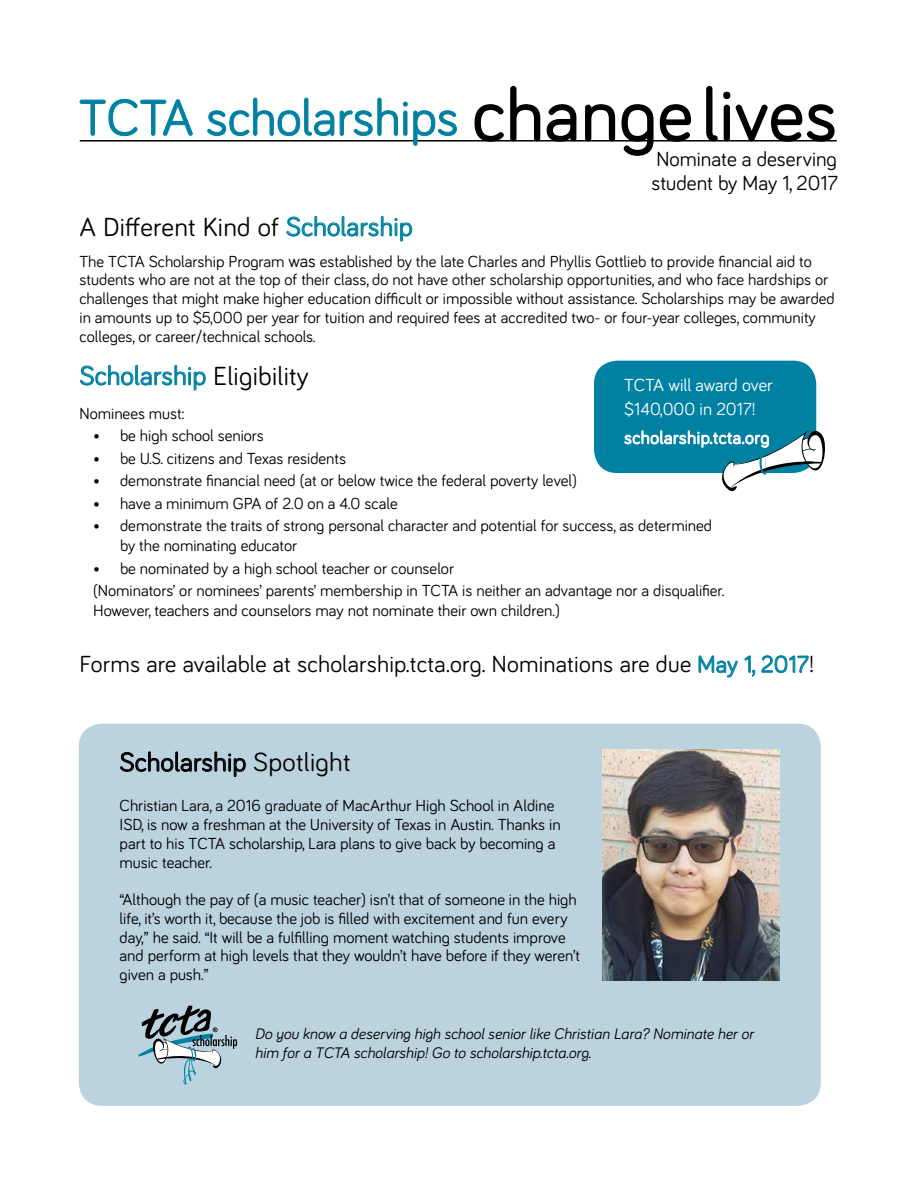
<style>
.page{position:relative;width:918px;height:1188px;background:#fff}
.page>*{position:absolute;margin:0;border:0;box-sizing:border-box;transform-origin:0 0}
.t1{font:51.75px "Bariol";color:#0081a2}
.t2{font:27px "Bariol";letter-spacing:.01em;color:#000}
.t3{font:27px "Bariol";letter-spacing:.01em;color:#0081a2}
.t4{font:24px "Bariol";letter-spacing:.01em;color:#000}
.t5{font:21px/24px "Bariol";color:#000}
.t6{font:18px/24px "Bariol";color:#fff}
.t7{font:18px "Bariol";letter-spacing:.03em;color:#fff}
.t8{font:16.5px/18.8px "Bariol";color:#000}
.t9{font:italic 15.75px/18.8px "Bariol";color:#000}
.s1{font-size:75px;color:#000}
.s2{color:#0081a2}
.s3{font-size:18px}
.s4{color:#000}
</style>
<div class="page">
<div style="left:79px;top:724px;width:742px;height:382px;background:#bbd2df;border-radius:23px"></div>
<svg style="left:698px;top:655px;width:40px;height:23px"></svg>
<svg style="left:744px;top:655px;width:65px;height:22px"></svg>
<hr style="left:80px;top:140px;width:756px;height:2px;background:#000">
<svg style="left:79px;top:99px;width:114px;height:37px"></svg>
<svg style="left:207px;top:97px;width:250px;height:49px"></svg>
<svg style="left:474px;top:85px;width:103px;height:57px"></svg>
<svg style="left:584px;top:104px;width:108px;height:52px"></svg>
<svg style="left:705px;top:85px;width:130px;height:57px"></svg>
<svg style="left:286px;top:216px;width:126px;height:26px"></svg>
<svg style="left:80px;top:365px;width:126px;height:26px"></svg>
<div style="left:594px;top:361px;width:222px;height:112px;background:#0081a2;border-radius:23px"></div>
<svg style="left:624px;top:417px;width:202px;height:75px"></svg>
<img style="left:603px;top:750px;width:177px;height:230px">
<svg style="left:120px;top:751px;width:126px;height:26px"></svg>
<svg style="left:138px;top:1006px;width:99px;height:79px"></svg>
<h1 class="t1" style="left:79px;top:82px;width:760px">TCTA scholarships <span class="s1">change lives</span></h1>
<p class="t5" style="left:652px;top:146px;width:188px">Nominate a deserving student by May 1, 2017</p>
<h2 class="t2" style="left:80px;top:208px;width:335px">A Different Kind of <span class="s2">Scholarship</span></h2>
<p class="t8" style="left:80px;top:251px;width:757px">The TCTA Scholarship Program <span class="s3">was</span> established by the late Charles and Phyllis Gottlieb to provide financial aid to students who are not at the top of their class, do not have other scholarship opportunities, and who face hardships or challenges that might make higher education difficult or impossible without assistance. Scholarships may be awarded in amounts up to $5,000 per year for tuition and required fees at accredited two- or four-year colleges, community colleges, or career/technical schools.</p>
<h2 class="t3" style="left:80px;top:357px;width:231px">Scholarship <span class="s4">Eligibility</span></h2>
<p class="t6" style="left:624px;top:372px;width:150px">TCTA will award over $140,000 in 2017!</p>
<p class="t7" style="left:624px;top:425px;width:147px">scholarship.tcta.org</p>
<p class="t8" style="left:80px;top:403px;width:106px">Nominees must:</p>
<p class="t8" style="left:93px;top:426px;width:172px">• be high school seniors</p>
<p class="t8" style="left:93px;top:448px;width:255px">• be U.S. citizens and Texas residents</p>
<p class="t8" style="left:93px;top:471px;width:486px">• demonstrate financial need (at or below twice the federal poverty level)</p>
<p class="t8" style="left:93px;top:493px;width:306px">• have a minimum GPA of 2.0 on a 4.0 scale</p>
<p class="t8" style="left:120px;top:515px;width:594px;line-height:19.8px;text-indent:-27px">• demonstrate the traits of strong personal character and potential for success, as determined by the nominating educator</p>
<p class="t8" style="left:93px;top:556px;width:633px;line-height:22.5px">• be nominated by a high school teacher or counselor<br>(Nominators’ or nominees’ parents’ membership in TCTA is neither an advantage nor a disqualifier.</p>
<p class="t8" style="left:93px;top:600px;width:468px">However, teachers and counselors may not nominate their own children.)</p>
<h3 class="t4" style="left:80px;top:648px;width:736px">Forms are available at scholarship.tcta.org. Nominations are due <span class="s2">May 1, 2017</span>!</h3>
<h2 class="t2" style="left:120px;top:744px;width:232px">Scholarship Spotlight</h2>
<p class="t8" style="left:120px;top:796px;width:443px">Christian Lara, a 2016 graduate of MacArthur High School in Aldine ISD, is now a freshman at the University of Texas in Austin. Thanks in part to his TCTA scholarship, Lara plans to give back by becoming a music teacher.</p>
<p class="t8" style="left:120px;top:889px;width:462px">“Although the pay of (a music teacher) isn’t that of someone in the high life, it’s worth it, because the job is filled with excitement and fun every day,” he said. “It will be a fulfilling moment watching students improve and perform at high levels that they wouldn’t have before if they weren’t given a push.”</p>
<p class="t9" style="left:255px;top:1024px;width:500px">Do you know a deserving high school senior like Christian Lara? Nominate her or him for a TCTA scholarship! Go to scholarship.tcta.org.</p>
</div>
